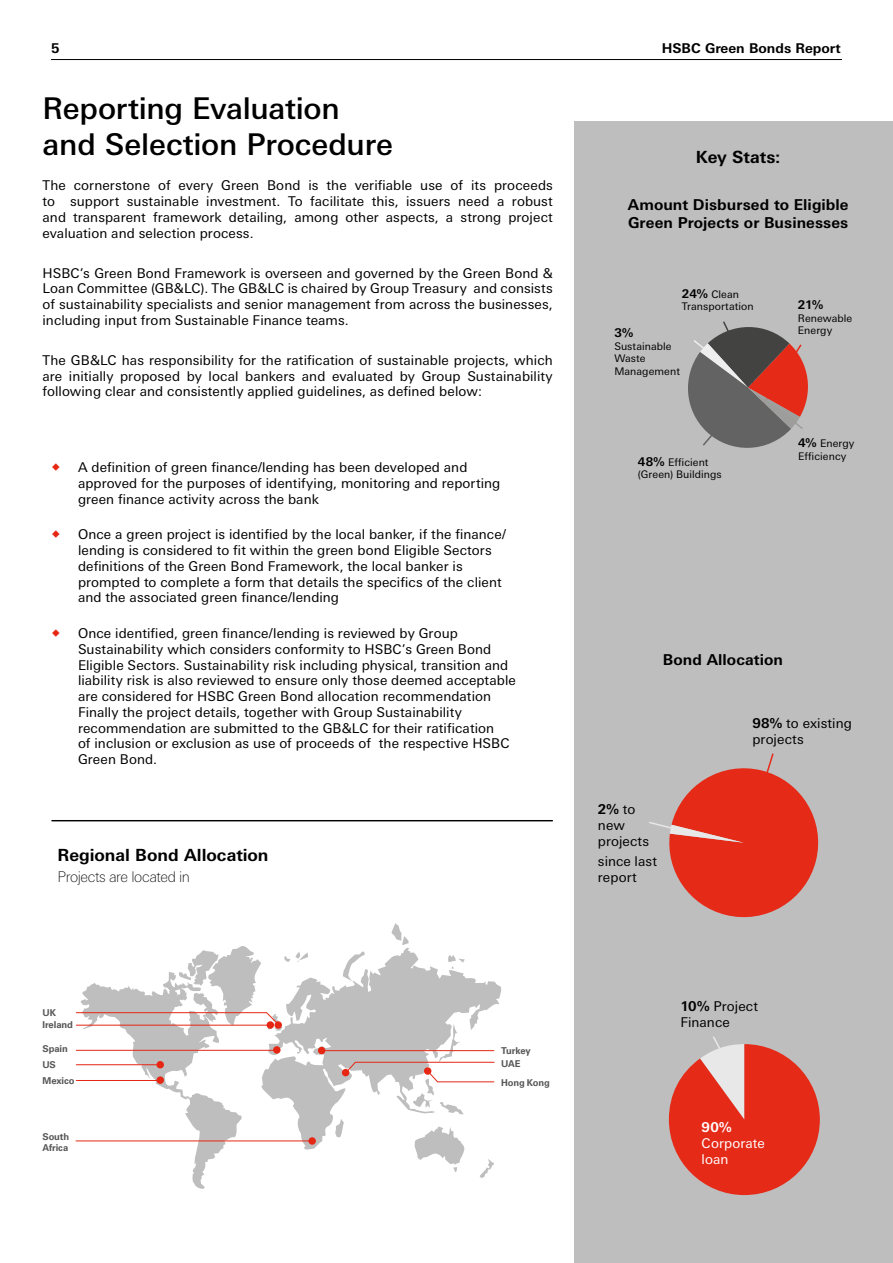
<style>
.page{position:relative;width:893px;height:1263px;background:#fff}
.page>*{position:absolute;margin:0;border:0;box-sizing:border-box;transform-origin:0 0}
.t1{font:500 30px/36px "Univers Nextfor HSBC";letter-spacing:-.005em;color:#000}
.t2{font:700 16.8px "Univers Nextfor HSBC";color:#000}
.t3{font:700 15px/18px "Univers Nextfor HSBC";letter-spacing:.005em;color:#000}
.t4{font:100 14.7px "Univers Nextfor HSBC";letter-spacing:-.025em;color:#000}
.t5{font:13.5px/15.8px "Univers Nextfor HSBC";letter-spacing:.005em;color:#000}
.t6{font:700 13.5px "Univers Nextfor HSBC";color:#000}
.t7{font:13.5px/16px "Univers Nextfor HSBC";letter-spacing:.005em;color:#fff}
.t8{font:700 13.5px "Univers Nextfor HSBC";color:#fff}
.t9{font:700 12px "Univers Nextfor HSBC";color:#000}
.t10{font:10.5px/12.6px "Univers Nextfor HSBC";letter-spacing:.005em;color:#000}
.t11{font:700 9.45px/11.4px "Univers LT Std";letter-spacing:-.015em;color:#575757}
.s1{font-weight:700;font-size:12px}
.s2{font-weight:700}
</style>
<div class="page">
<hr style="left:52px;top:820px;width:501px;height:1px;background:#000">
<hr style="left:52px;top:821px;width:501px;height:1px;background:#000">
<div style="left:574px;top:122px;width:319px;height:1141px;background:#bebebe"></div>
<hr style="left:51px;top:59px;width:791px;height:1px;background:#000">
<svg style="left:81px;top:923px;width:421px;height:266px"></svg>
<div style="left:308px;top:1137px;width:8px;height:8px;background:#e52713;border-radius:50%"></div>
<svg style="left:274px;top:1021px;width:8px;height:8px"></svg>
<div style="left:342px;top:1069px;width:7px;height:7px;background:#e32d1a;border-radius:50%"></div>
<div style="left:273px;top:1046px;width:8px;height:8px;background:#e52713;border-radius:50%"></div>
<div style="left:318px;top:1047px;width:7px;height:7px;background:#e52713;border-radius:50%"></div>
<div style="left:267px;top:1021px;width:7px;height:8px;background:#e52713;border-radius:50%"></div>
<hr style="left:76px;top:1140px;width:236px;height:1px;background:#e52713">
<hr style="left:76px;top:1050px;width:201px;height:1px;background:#e52713">
<svg style="left:76px;top:1012px;width:204px;height:14px"></svg>
<hr style="left:76px;top:1025px;width:193px;height:1px;background:#e52713">
<hr style="left:323px;top:1050px;width:171px;height:1px;background:#e52713">
<svg style="left:649px;top:753px;width:170px;height:165px"></svg>
<div style="left:156px;top:1076px;width:8px;height:8px;background:#e52713;border-radius:50%"></div>
<div style="left:156px;top:1061px;width:8px;height:7px;background:#e52713;border-radius:50%"></div>
<hr style="left:76px;top:1064px;width:84px;height:1px;background:#e52713">
<hr style="left:76px;top:1080px;width:84px;height:1px;background:#e52713">
<svg style="left:343px;top:1061px;width:152px;height:21px"></svg>
<svg style="left:669px;top:1036px;width:151px;height:159px"></svg>
<svg style="left:688px;top:321px;width:120px;height:127px"></svg>
<p class="t6" style="left:51px;top:38px;width:10px">5</p>
<p class="t6" style="left:662px;top:38px;width:180px">HSBC Green Bonds Report</p>
<h1 class="t1" style="left:43px;top:89px;width:352px">Reporting Evaluation and Selection Procedure</h1>
<p class="t5" style="left:43px;top:177px;width:512px;text-align:justify">The cornerstone of every Green Bond is the verifiable use of its proceeds to support sustainable investment. To facilitate this, issuers need a robust and transparent framework detailing, among other aspects, a strong project evaluation and selection process.</p>
<p class="t5" style="left:43px;top:264px;width:512px;text-align:justify">HSBC’s Green Bond Framework is overseen and governed by the Green Bond &amp; Loan Committee (GB&amp;LC). The GB&amp;LC is chaired by Group Treasury and consists of sustainability specialists and senior management from across the businesses, including input from Sustainable Finance teams.</p>
<p class="t5" style="left:43px;top:351px;width:512px;text-align:justify">The GB&amp;LC has responsibility for the ratification of sustainable projects, which are initially proposed by local bankers and evaluated by Group Sustainability following clear and consistently applied guidelines, as defined below:</p>
<p class="t5" style="left:78px;top:458px;width:424px">A definition of green finance/lending has been developed and approved for the purposes of identifying, monitoring and reporting green finance activity across the bank</p>
<p class="t5" style="left:78px;top:526px;width:429px">Once a green project is identified by the local banker, if the finance/ lending is considered to fit within the green bond Eligible Sectors definitions of the Green Bond Framework, the local banker is prompted to complete a form that details the specifics of the client and the associated green finance/lending</p>
<p class="t5" style="left:78px;top:625px;width:439px">Once identified, green finance/lending is reviewed by Group Sustainability which considers conformity to HSBC’s Green Bond Eligible Sectors. Sustainability risk including physical, transition and liability risk is also reviewed to ensure only those deemed acceptable are considered for HSBC Green Bond allocation recommendation Finally the project details, together with Group Sustainability recommendation are submitted to the GB&amp;LC for their ratification<br>of inclusion or exclusion as use of proceeds of the respective HSBC Green Bond.</p>
<p class="t2" style="left:58px;top:843px;width:213px">Regional Bond Allocation</p>
<p class="t4" style="left:58px;top:866px;width:134px">Projects are located in</p>
<p class="t2" style="left:696px;top:145px;width:86px">Key Stats:</p>
<p class="t3" style="left:628px;top:195px;width:222px">Amount Disbursed to Eligible<br>Green Projects or Businesses</p>
<p class="t10" style="left:682px;top:287px;width:73px"><span class="s1">24%</span> Clean<br>Transportation</p>
<p class="t9" style="left:614px;top:324px;width:20px">3%</p>
<p class="t10" style="left:614px;top:339px;width:67px">Sustainable<br>Waste<br>Management</p>
<p class="t10" style="left:638px;top:455px;width:85px"><span class="s1">48%</span> Efficient (Green) Buildings</p>
<p class="t9" style="left:798px;top:296px;width:27px">21%</p>
<p class="t10" style="left:798px;top:311px;width:56px">Renewable<br>Energy</p>
<p class="t10" style="left:798px;top:436px;width:58px"><span class="s1">4%</span> Energy<br>Efficiency</p>
<p class="t3" style="left:663px;top:650px;width:122px">Bond Allocation</p>
<p class="t5" style="left:598px;top:800px;width:53px"><span class="s2">2%</span> to new projects</p>
<p class="t5" style="left:598px;top:852px;width:61px">since last report</p>
<p class="t5" style="left:752px;top:714px;width:101px"><span class="s2">98%</span> to existing projects</p>
<p class="t11" style="left:43px;top:1007px;width:15px">UK</p>
<p class="t11" style="left:43px;top:1019px;width:32px">Ireland</p>
<p class="t11" style="left:43px;top:1043px;width:27px">Spain</p>
<p class="t11" style="left:501px;top:1045px;width:31px">Turkey</p>
<p class="t11" style="left:43px;top:1057px;width:34px;line-height:15.9px">US<br>Mexico</p>
<p class="t11" style="left:43px;top:1131px;width:28px">South<br>Africa</p>
<p class="t11" style="left:501px;top:1058px;width:21px">UAE</p>
<p class="t11" style="left:501px;top:1077px;width:50px">Hong Kong</p>
<p class="t5" style="left:680px;top:997px;width:79px"><span class="s2">10%</span> Project<br>Finance</p>
<p class="t8" style="left:702px;top:1117px;width:31px">90%</p>
<p class="t7" style="left:702px;top:1134px;width:65px">Corporate loan</p>
</div>
